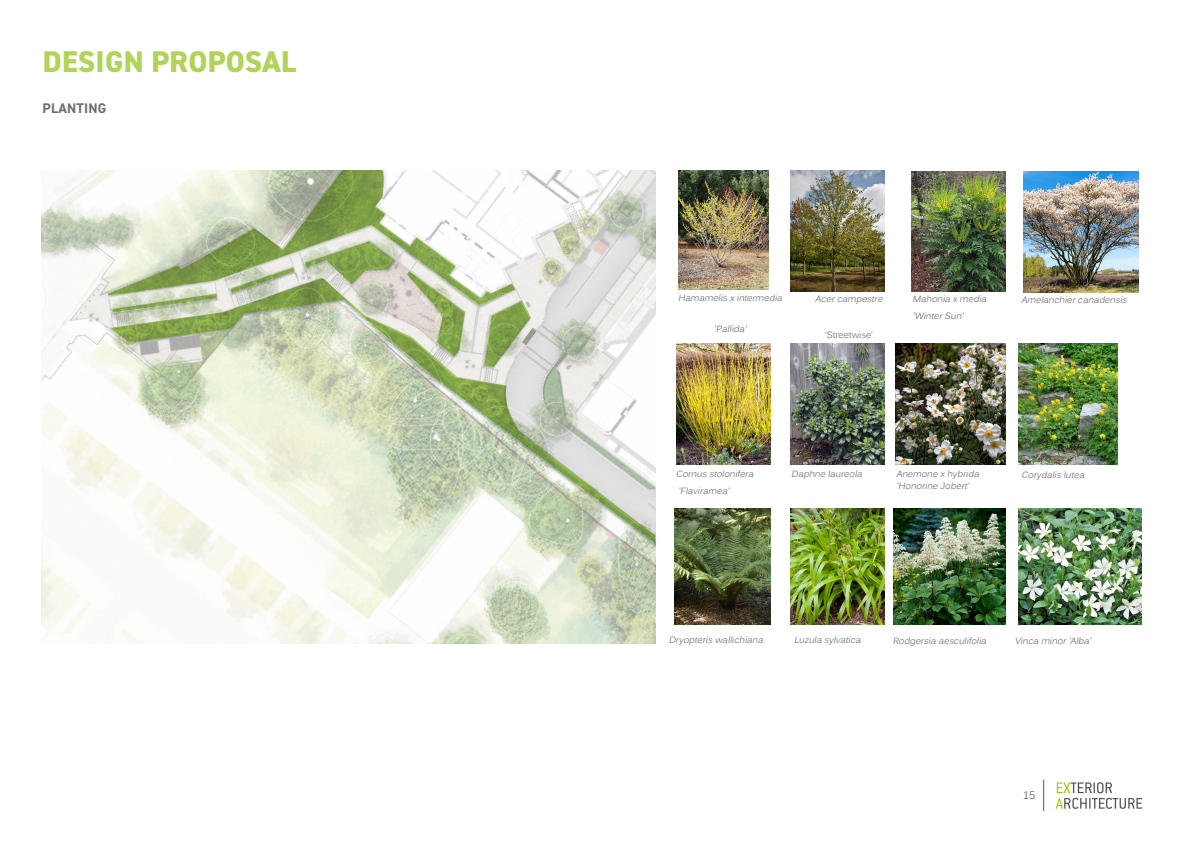
<style>
.page{position:relative;width:1191px;height:842px;background:#fff}
.page>*{position:absolute;margin:0;border:0;box-sizing:border-box;transform-origin:0 0}
.Section_Heading__Page_title___NOT_IN_TOC{font:800 30px "DIN2014";letter-spacing:.01em;color:#b0d358}
.Section_Sub_Heading__NOT_IN_TOC{font:700 14px "DIN2014";letter-spacing:.01em;color:#6b6f70}
.t1{font:11px "Kalinga";color:#636366;scale:.95 1}
.Plant_captions{font:italic 9px/12px "Kalinga";color:#6c6d70}
.Plant_captions-2{font:9px "Kalinga";color:#6c6d70}
</style>
<div class="page">
<img style="left:42px;top:170px;width:613px;height:473px">
<svg style="left:108px;top:170px;width:407px;height:135px"></svg>
<svg style="left:231px;top:267px;width:64px;height:11px"></svg>
<svg style="left:305px;top:241px;width:90px;height:37px;background:#a9bc89"></svg>
<svg style="left:406px;top:271px;width:59px;height:7px"></svg>
<svg style="left:111px;top:278px;width:544px;height:265px"></svg>
<img style="left:790px;top:170px;width:94px;height:122px">
<img style="left:678px;top:170px;width:90px;height:119px">
<img style="left:911px;top:171px;width:94px;height:120px">
<img style="left:1023px;top:171px;width:115px;height:122px">
<img style="left:676px;top:343px;width:94px;height:121px">
<img style="left:790px;top:344px;width:94px;height:120px">
<img style="left:895px;top:343px;width:110px;height:121px">
<img style="left:1018px;top:343px;width:99px;height:121px">
<img style="left:674px;top:509px;width:96px;height:115px">
<img style="left:790px;top:509px;width:94px;height:115px">
<img style="left:893px;top:509px;width:112px;height:115px">
<img style="left:1018px;top:509px;width:123px;height:115px">
<img style="left:1055px;top:782px;width:88px;height:27px">
<hr style="left:1043px;top:780px;width:1px;height:31px;background:#57585a">
<p class="Section_Heading__Page_title___NOT_IN_TOC" style="left:43px;top:42px;width:255px">DESIGN PROPOSAL</p>
<p class="Section_Sub_Heading__NOT_IN_TOC" style="left:43px;top:99px;width:65px">PLANTING</p>
<p class="Plant_captions" style="left:678px;top:292px;width:108px">Hamamelis x intermedia</p>
<p class="Plant_captions" style="left:714px;top:323px;width:36px">'Pallida'</p>
<p class="Plant_captions" style="left:815px;top:293px;width:71px">Acercampestre</p>
<p class="Plant_captions-2" style="left:825px;top:329px;width:49px">‘Streetwise’</p>
<p class="Plant_captions" style="left:912px;top:293px;width:78px">Mahonia x media</p>
<p class="Plant_captions" style="left:912px;top:310px;width:55px">'WinterSun'</p>
<p class="Plant_captions" style="left:1021px;top:294px;width:109px">Amelanchiercanadensis</p>
<p class="Plant_captions" style="left:676px;top:468px;width:81px">Cornus stolonifera</p>
<p class="Plant_captions" style="left:678px;top:485px;width:55px">'Flaviramea'</p>
<p class="Plant_captions" style="left:791px;top:468px;width:75px">Daphne laureola</p>
<p class="Plant_captions" style="left:896px;top:468px;width:86px">Anemone x hybrida 'Honorine Jobert'</p>
<p class="Plant_captions" style="left:1021px;top:469px;width:67px">Corydalis lutea</p>
<p class="Plant_captions" style="left:669px;top:634px;width:98px">Dryopteris wallichiana</p>
<p class="Plant_captions" style="left:794px;top:634px;width:70px">Luzula sylvatica</p>
<p class="Plant_captions" style="left:892px;top:635px;width:97px">Rodgersia aesculifolia</p>
<p class="Plant_captions" style="left:1015px;top:635px;width:80px">Vinca minor'Alba'</p>
<p class="t1" style="left:1023px;top:788px;width:14px">15</p>
</div>
